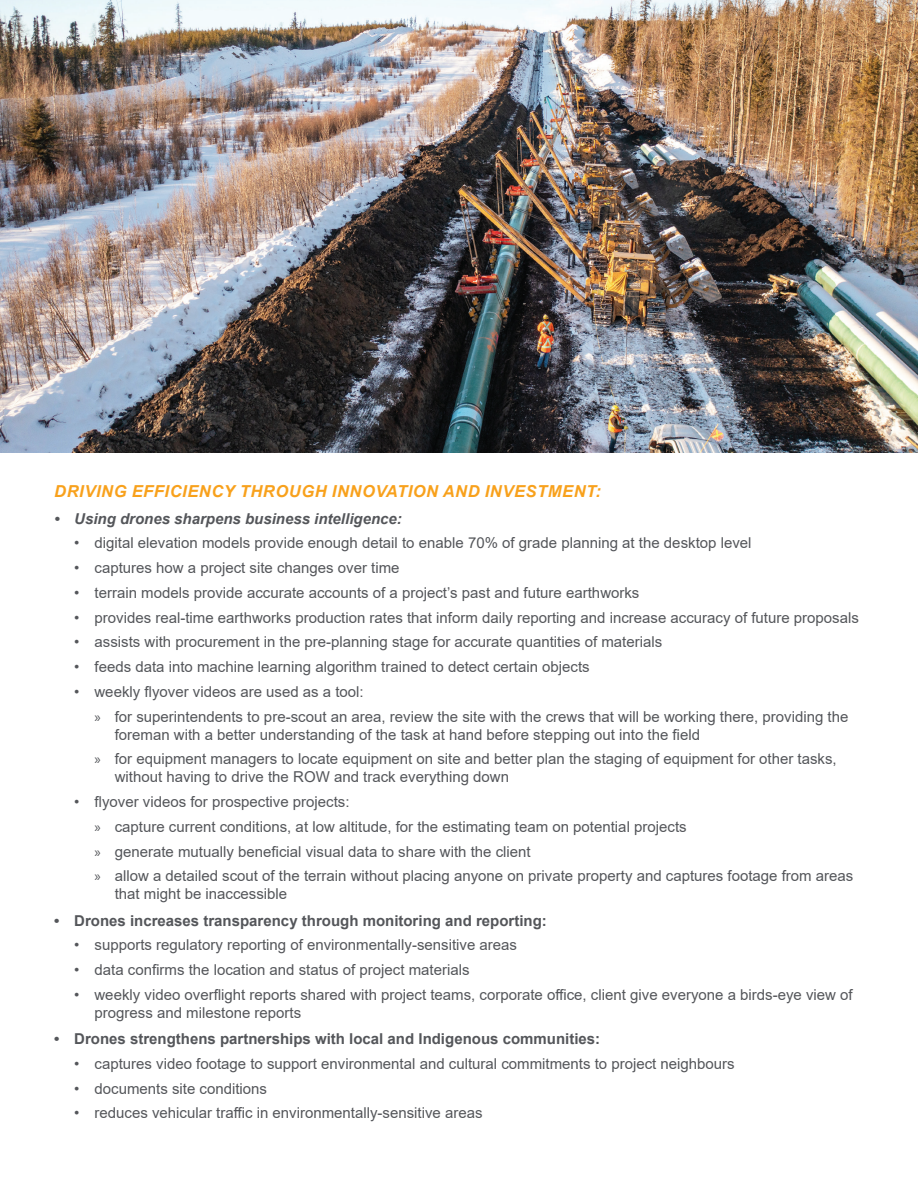
<style>
.page{position:relative;width:918px;height:1188px;background:#fff}
.page>*{position:absolute;margin:0;border:0;box-sizing:border-box;transform-origin:0 0}
.t1{font:italic 700 16.5px "Arial";letter-spacing:.035em;color:#f8a11c}
.t2{font:15px/24.8px "Arial";color:#54565a}
.t3{font:700 15px "Arial";color:#54565a}
.t4{font:italic 700 15px "Arial";color:#54565a}
.s1{font-family:"Myriad Pro"}
</style>
<div class="page">
<img style="left:0;top:0;width:918px;height:453px">
<p class="t1" style="left:54px;top:481px;width:548px">DRIVING EFFICIENCY THROUGH INNOVATION AND INVESTMENT:</p>
<p class="t4" style="left:54px;top:508px;width:349px">• Using drones sharpens business intelligence:</p>
<p class="t2" style="left:74px;top:531px;width:679px">• digital elevation models provide enough detail to enable 70% of grade planning at the desktop level</p>
<p class="t2" style="left:74px;top:555px;width:327px">• captures how a project site changes over time</p>
<p class="t2" style="left:74px;top:580px;width:567px">• terrain models provide accurate accounts of a project’s past and future earthworks</p>
<p class="t2" style="left:74px;top:605px;width:786px">• provides real-time earthworks production rates that inform daily reporting and increase accuracy of future proposals</p>
<p class="t2" style="left:74px;top:630px;width:589px">• assists with procurement in the pre-planning stage for accurate quantities of materials</p>
<p class="t2" style="left:74px;top:654px;width:517px">• feeds data into machine learning algorithm trained to detect certain objects</p>
<p class="t2" style="left:94px;top:679px;width:755px;text-indent:-20px">• weekly flyover videos are used as a tool:<br><span class="s1">»</span> for superintendents to pre-scout an area, review the site with the crews that will be working there, providing the</p>
<p class="t2" style="left:95px;top:722px;width:744px;text-indent:20px">foreman with a better understanding of the task at hand before stepping out into the field<br><span class="s1">»</span> for equipment managers to locate equipment on site and better plan the staging of equipment for other tasks,</p>
<p class="t2" style="left:115px;top:765px;width:396px">without having to drive the ROW and track everything down</p>
<p class="t2" style="left:95px;top:789px;width:760px;text-indent:-20px">• flyover videos for prospective projects:<br><span class="s1">»</span> capture current conditions, at low altitude, for the estimating team on potential projects<br><span class="s1">»</span> generate mutually beneficial visual data to share with the client<br><span class="s1">»</span> allow a detailed scout of the terrain without placing anyone on private property and captures footage from areas</p>
<p class="t2" style="left:115px;top:882px;width:174px">that might be inaccessible</p>
<p class="t3" style="left:54px;top:910px;width:494px">• Drones increases transparency through monitoring and reporting:</p>
<p class="t2" style="left:74px;top:933px;width:444px">• supports regulatory reporting of environmentally-sensitive areas</p>
<p class="t2" style="left:74px;top:957px;width:397px">• data confirms the location and status of project materials</p>
<p class="t2" style="left:94px;top:986px;width:760px;line-height:18px;text-indent:-20px">• weekly video overflight reports shared with project teams, corporate office, client give everyone a birds-eye view of progress and milestone reports</p>
<p class="t3" style="left:54px;top:1028px;width:548px">• Drones strengthens partnerships with local and Indigenous communities:</p>
<p class="t2" style="left:74px;top:1051px;width:662px">• captures video footage to support environmental and cultural commitments to project neighbours</p>
<p class="t2" style="left:74px;top:1076px;width:194px">• documents site conditions</p>
<p class="t2" style="left:74px;top:1101px;width:410px">• reduces vehicular traffic in environmentally-sensitive areas</p>
</div>
